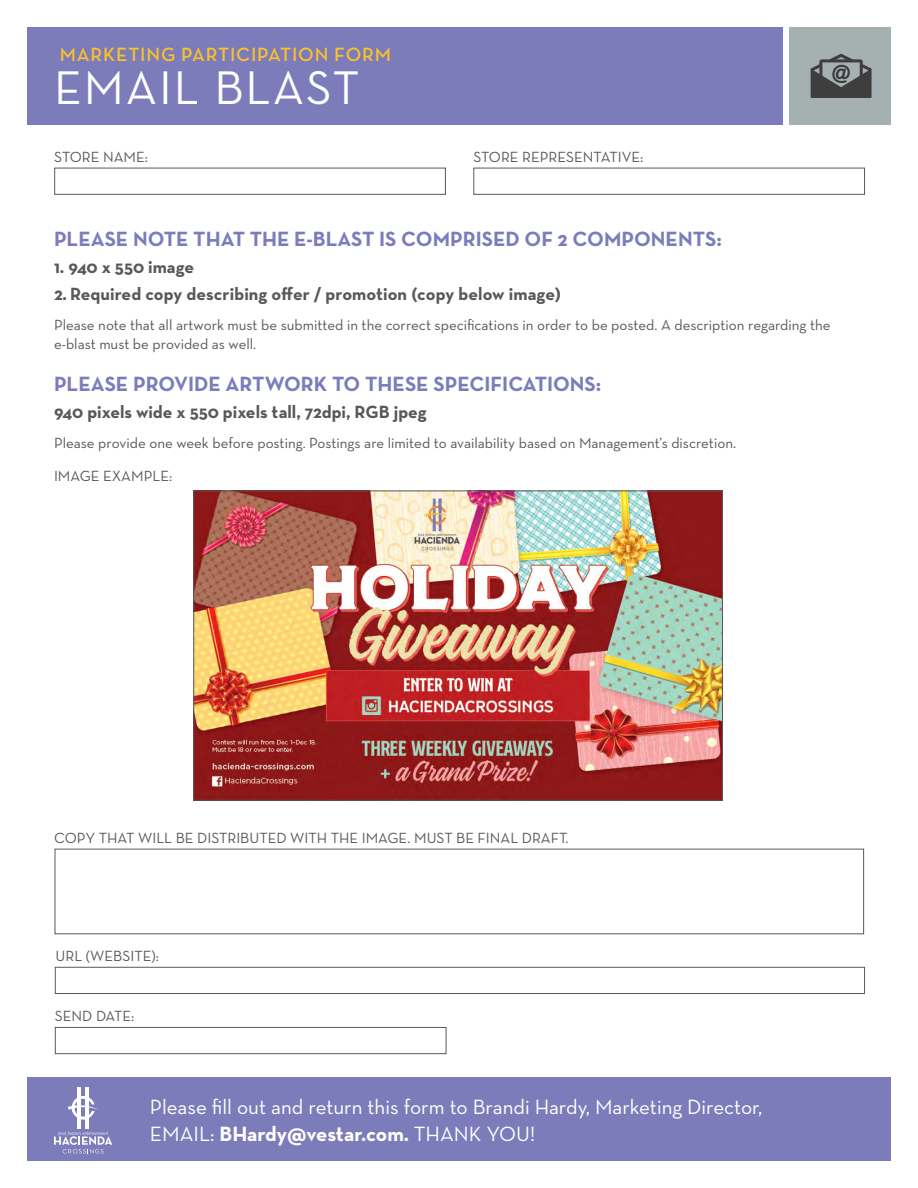
<style>
.page{position:relative;width:918px;height:1188px;background:#fff}
.page>*{position:absolute;margin:0;border:0;box-sizing:border-box;transform-origin:0 0}
.pageTitle2{font:48px "Neutra Text";letter-spacing:.04em;color:#fff}
.t1{font:21px/27px "Neutra Text";color:#fff}
.artwork1{font:700 21px "Neutra Text";color:#7c7cbb}
.pageTitle1{font:19.5px "Neutra Text Demi SC";letter-spacing:.04em;color:#fac12b}
.artwork2{font:700 18px "Neutra Text";color:#57585a}
.artwork3{font:15px/19.5px "Neutra Text";color:#57585a}
.prompt{font:15px "Neutra Text";color:#57585a}
.s1{font-weight:700}
</style>
<div class="page">
<div style="left:27px;top:1078px;width:864px;height:83px;background:#7c7cbb"></div>
<hr style="left:85px;top:1087px;width:4px;height:42px;background:#fff">
<hr style="left:78px;top:1087px;width:3px;height:42px;background:#fff">
<svg style="left:68px;top:1096px;width:30px;height:23px"></svg>
<hr style="left:85px;top:1087px;width:4px;height:16px;background:#fff">
<hr style="left:78px;top:1113px;width:3px;height:16px;background:#fff">
<svg style="left:54px;top:1132px;width:58px;height:21px"></svg>
<div style="left:27px;top:27px;width:756px;height:97px;background:#7c7cbb"></div>
<div style="left:789px;top:27px;width:102px;height:97px;background:#a5b0b0"></div>
<div style="left:473px;top:168px;width:392px;height:27px;border:1px solid #57585a"></div>
<div style="left:54px;top:168px;width:392px;height:27px;border:1px solid #57585a"></div>
<div style="left:55px;top:849px;width:809px;height:85px;border:1px solid #57585a"></div>
<div style="left:55px;top:967px;width:810px;height:27px;border:1px solid #57585a"></div>
<div style="left:55px;top:1027px;width:391px;height:27px;border:1px solid #57585a"></div>
<svg style="left:811px;top:54px;width:61px;height:44px"></svg>
<img style="left:195px;top:493px;width:526px;height:306px">
<div style="left:193px;top:491px;width:530px;height:310px;border:1px solid #57585a"></div>
<p class="pageTitle1" style="left:60px;top:42px;width:333px">MARKETING PARTICIPATION FORM</p>
<p class="pageTitle2" style="left:54px;top:58px;width:307px">EMAIL BLAST</p>
<p class="prompt" style="left:54px;top:148px;width:95px">STORE NAME:</p>
<p class="prompt" style="left:473px;top:148px;width:171px">STORE REPRESENTATIVE:</p>
<p class="artwork1" style="left:54px;top:225px;width:669px">PLEASE NOTE THAT THE E-BLAST IS COMPRISED OF 2 COMPONENTS:</p>
<p class="artwork2" style="left:54px;top:255px;width:142px">1. 940 x 550 image</p>
<p class="artwork2" style="left:54px;top:282px;width:509px">2. Required copy describing offer / promotion (copy below image)</p>
<p class="artwork3" style="left:54px;top:315px;width:778px">Please note that all artwork must be submitted in the correct specifications in order to be posted. A description regarding the e-blast must be provided as well.</p>
<p class="artwork1" style="left:54px;top:371px;width:549px">PLEASE PROVIDE ARTWORK TO THESE SPECIFICATIONS:</p>
<p class="artwork2" style="left:54px;top:401px;width:374px">940 pixels wide x 550 pixels tall, 72dpi, RGB jpeg</p>
<p class="artwork3" style="left:54px;top:433px;width:684px">Please provide one week before posting. Postings are limited to availability based on Management’s discretion.</p>
<p class="prompt" style="left:54px;top:467px;width:120px">IMAGE EXAMPLE:</p>
<p class="prompt" style="left:54px;top:829px;width:516px">COPY THAT WILL BE DISTRIBUTED WITH THE IMAGE. MUST BE FINAL DRAFT.</p>
<p class="prompt" style="left:56px;top:947px;width:105px">URL (WEBSITE):</p>
<p class="prompt" style="left:55px;top:1007px;width:81px">SEND DATE:</p>
<h2 class="t1" style="left:150px;top:1093px;width:614px">Please fill out and return this form to Brandi Hardy, Marketing Director,<br>EMAIL: <span class="s1">BHardy@vestar.com.</span> THANK YOU!</h2>
</div>
